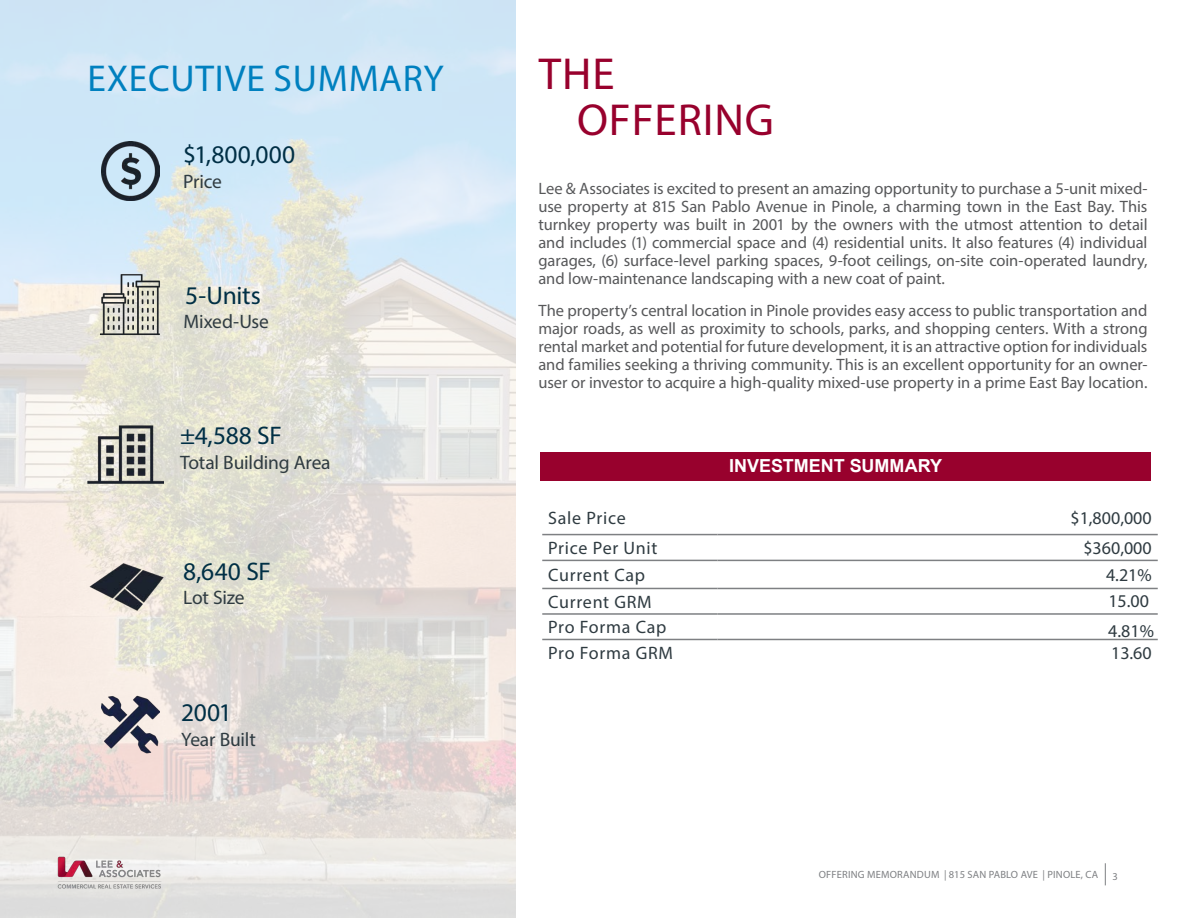
<style>
.page{position:relative;width:1188px;height:918px;background:#fff}
.page>*{position:absolute;margin:0;border:0;box-sizing:border-box;transform-origin:0 0}
.t1{font:45px "Myriad Pro";letter-spacing:.02em;color:#98012d}
.t2{font:37.5px "Myriad Pro";letter-spacing:.02em;color:#0080bf}
.Table_Headers{font:25.5px "Myriad Pro";color:#002f45}
.Table_Headers-2{font:19.5px "Myriad Pro";letter-spacing:-.01em;color:#2f3b41}
.t3{font:18px "Myriad Pro";letter-spacing:.035em;color:#2f3b41}
.Table_Headers-3{font:700 18px "Arial";color:#fff}
.Body_Copy{font:16.5px/18px "Myriad Pro";letter-spacing:-.005em;color:#57585a;text-align:justify}
.t4{font:10.5px "Myriad Pro";letter-spacing:.02em;color:#7e8083}
</style>
<div class="page">
<img style="left:0;top:0;width:515px;height:918px">
<img style="left:101px;top:142px;width:58px;height:58px">
<img style="left:87px;top:425px;width:76px;height:59px">
<img style="left:84px;top:559px;width:84px;height:53px">
<img style="left:92px;top:270px;width:76px;height:68px">
<img style="left:101px;top:695px;width:58px;height:59px">
<hr style="left:542px;top:534px;width:176px;height:1px;background:#7e8083">
<hr style="left:718px;top:534px;width:440px;height:1px;background:#7e8083">
<hr style="left:542px;top:560px;width:176px;height:1px;background:#7e8083">
<hr style="left:718px;top:560px;width:440px;height:1px;background:#7e8083">
<hr style="left:542px;top:588px;width:176px;height:1px;background:#7e8083">
<hr style="left:718px;top:588px;width:440px;height:1px;background:#7e8083">
<hr style="left:542px;top:613px;width:176px;height:2px;background:#7e8083">
<hr style="left:718px;top:613px;width:440px;height:2px;background:#7e8083">
<hr style="left:542px;top:639px;width:176px;height:1px;background:#7e8083">
<hr style="left:718px;top:639px;width:440px;height:1px;background:#7e8083">
<div style="left:540px;top:452px;width:610px;height:29px;background:#98012d"></div>
<svg style="left:1105px;top:863px;width:1px;height:22px"></svg>
<img style="left:41px;top:842px;width:138px;height:62px">
<h1 class="t2" style="left:88px;top:55px;width:358px">EXECUTIVE SUMMARY</h1>
<p class="Table_Headers" style="left:183px;top:139px;width:114px">$1,800,000</p>
<p class="Table_Headers-2" style="left:183px;top:169px;width:40px">Price</p>
<p class="Table_Headers" style="left:185px;top:280px;width:77px">5-Units</p>
<p class="Table_Headers-2" style="left:184px;top:309px;width:87px">Mixed-Use</p>
<p class="Table_Headers" style="left:180px;top:420px;width:103px">±4,588 SF</p>
<p class="Table_Headers-2" style="left:180px;top:450px;width:152px">Total Building Area</p>
<p class="Table_Headers" style="left:183px;top:556px;width:89px">8,640 SF</p>
<p class="Table_Headers-2" style="left:183px;top:586px;width:63px">Lot Size</p>
<p class="Table_Headers" style="left:181px;top:697px;width:52px">2001</p>
<p class="Table_Headers-2" style="left:181px;top:727px;width:76px">Year Built</p>
<h1 class="t1" style="left:539px;top:46px;width:77px">THE</h1>
<h1 class="t1" style="left:577px;top:92px;width:198px">OFFERING</h1>
<p class="Body_Copy" style="left:538px;top:180px;width:611px">Lee &amp; Associates is excited to present an amazing opportunity to purchase a 5-unit mixed&shy;use property at 815 San Pablo Avenue in Pinole, a charming town in the East Bay. This turnkey property was built in 2001 by the owners with the utmost attention to detail and includes (1) commercial space and (4) residential units. It also features (4) individual garages, (6) surface-level parking spaces, 9-foot ceilings, on-site coin-operated laundry, and low-maintenance landscaping with a new coat of paint.</p>
<p class="Body_Copy" style="left:538px;top:301px;width:611px">The property’s central location in Pinole provides easy access to public transportation and major roads, as well as proximity to schools, parks, and shopping centers. With a strong rental market and potential for future development, it is an attractive option for individuals and families seeking a thriving community. This is an excellent opportunity for an owner&shy;user or investor to acquire a high-quality mixed-use property in a prime East Bay location.</p>
<p class="Table_Headers-3" style="left:729px;top:453px;width:215px">INVESTMENT SUMMARY</p>
<p class="t3" style="left:548px;top:507px;width:79px">Sale Price</p>
<p class="t3" style="left:1070px;top:507px;width:83px">$1,800,000</p>
<p class="t3" style="left:548px;top:537px;width:111px">Price Per Unit</p>
<p class="t3" style="left:1083px;top:537px;width:70px">$360,000</p>
<p class="t3" style="left:548px;top:564px;width:98px">Current Cap</p>
<p class="t3" style="left:1106px;top:564px;width:47px">4.21%</p>
<p class="t3" style="left:548px;top:591px;width:105px">Current GRM</p>
<p class="t3" style="left:1108px;top:590px;width:42px">15.00</p>
<p class="t3" style="left:548px;top:616px;width:120px">Pro Forma Cap</p>
<p class="t3" style="left:1108px;top:620px;width:47px">4.81%</p>
<p class="t3" style="left:548px;top:642px;width:126px">Pro Forma GRM</p>
<p class="t3" style="left:1111px;top:642px;width:42px">13.60</p>
<p class="t4" style="left:819px;top:868px;width:281px">OFFERING MEMORANDUM | 815 SAN PABLO AVE | PINOLE, CA</p>
<p class="t4" style="left:1112px;top:870px;width:7px">3</p>
</div>
